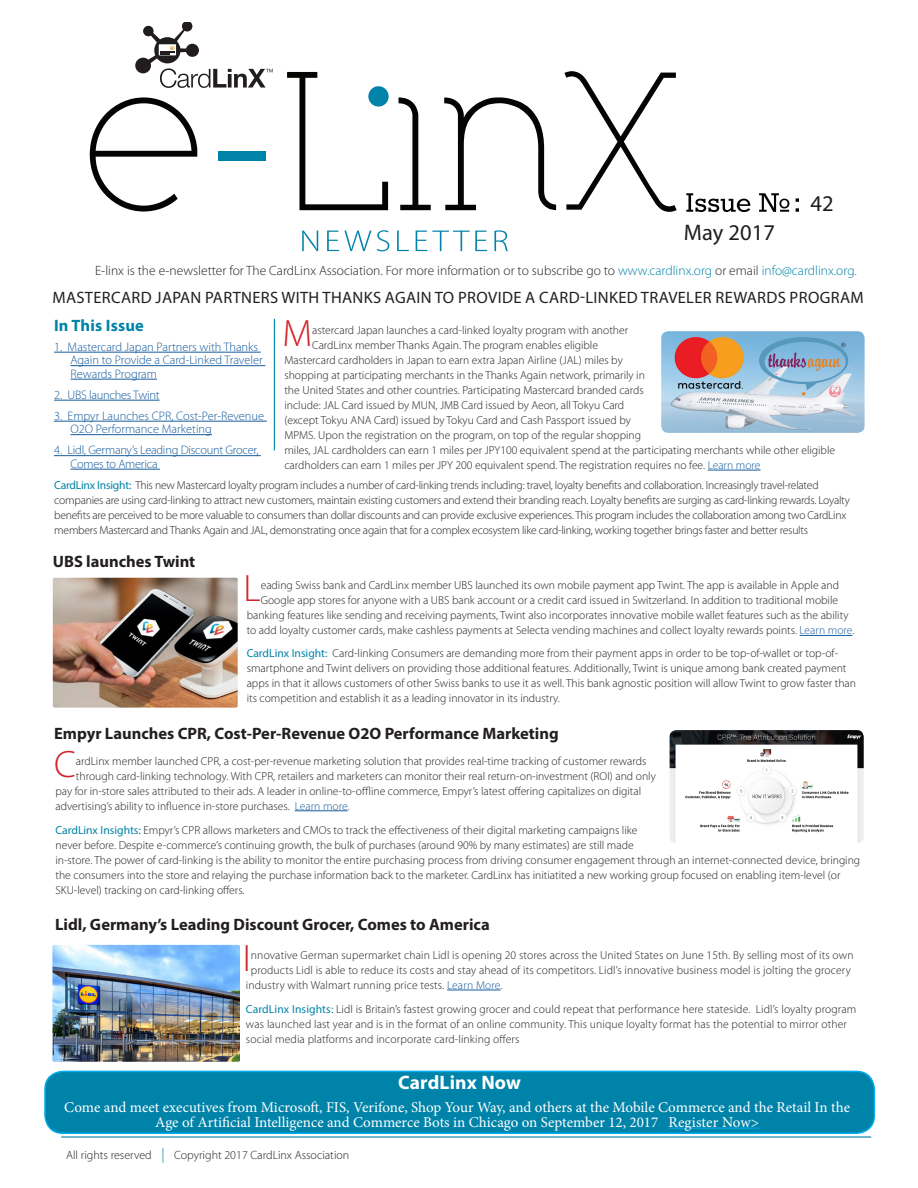
<style>
.page{position:relative;width:918px;height:1188px;background:#fff}
.page>*{position:absolute;margin:0;border:0;box-sizing:border-box;transform-origin:0 0}
.t1{font:300 38.25px "Myriad Pro";color:#d1232a}
.t2{font:22.5px "Myriad Pro";letter-spacing:.005em;color:#211d1e}
.t3{font:700 19.5px "Myriad Pro";letter-spacing:.01em;color:#fff}
.t4{font:700 16.5px "Myriad Pro";color:#231f20}
.t5{font:16.5px "Myriad Pro";letter-spacing:.02em;color:#231f20}
.t6{font:700 16.5px "Myriad Pro";letter-spacing:.01em;color:#0083a9}
.t7{font:15px/15px "Minion Pro";color:#fff;text-align:center}
.t8{font:300 13.5px "Myriad Pro";color:#231f20}
.t9{font:300 12.3px/13.5px "Myriad Pro";color:#175d9e}
.t10{font:300 12.3px/13.5px "Myriad Pro";letter-spacing:-.02em;color:#175d9e}
.t11{font:300 12px "Myriad Pro";color:#231f20}
.t12{font:300 11.7px/15px "Myriad Pro";color:#231f20}
.t13{font:300 11.7px/15px "Myriad Pro";letter-spacing:-.02em;color:#231f20}
.s1{color:#0083a9}
.s2{color:#175d9e}
.s3{font-weight:400;color:#0083a9}
.s4{font-size:15px;color:#0083a9}
</style>
<div class="page">
<hr style="left:708px;top:470px;width:53px;height:1px;background:#175d9e">
<hr style="left:447px;top:990px;width:54px;height:1px;background:#175d9e">
<hr style="left:800px;top:635px;width:52px;height:1px;background:#175d9e">
<hr style="left:61px;top:1136px;width:810px;height:2px;background:#0083a9">
<svg style="left:90px;top:97px;width:107px;height:115px"></svg>
<svg style="left:287px;top:72px;width:101px;height:138px"></svg>
<svg style="left:399px;top:97px;width:32px;height:113px"></svg>
<svg style="left:444px;top:97px;width:112px;height:113px"></svg>
<svg style="left:564px;top:71px;width:113px;height:141px"></svg>
<div style="left:368px;top:86px;width:21px;height:21px;background:#0083a9;border-radius:50%"></div>
<svg style="left:135px;top:23px;width:138px;height:65px"></svg>
<div style="left:218px;top:151px;width:48px;height:10px;background:#0083a9"></div>
<svg style="left:302px;top:231px;width:16px;height:20px"></svg>
<svg style="left:327px;top:230px;width:62px;height:21px"></svg>
<svg style="left:397px;top:231px;width:12px;height:20px"></svg>
<svg style="left:416px;top:231px;width:71px;height:20px"></svg>
<svg style="left:494px;top:230px;width:14px;height:21px"></svg>
<svg style="left:686px;top:193px;width:64px;height:19px"></svg>
<svg style="left:759px;top:193px;width:30px;height:19px"></svg>
<svg style="left:796px;top:208px;width:3px;height:4px"></svg>
<svg style="left:796px;top:198px;width:3px;height:4px"></svg>
<img style="left:661px;top:331px;width:204px;height:102px">
<hr style="left:274px;top:319px;width:1px;height:131px;background:#0083a9">
<hr style="left:54px;top:352px;width:207px;height:1px;background:#175d9e">
<hr style="left:70px;top:365px;width:195px;height:1px;background:#175d9e">
<hr style="left:70px;top:379px;width:87px;height:1px;background:#175d9e">
<hr style="left:54px;top:400px;width:106px;height:1px;background:#175d9e">
<hr style="left:54px;top:421px;width:213px;height:1px;background:#175d9e">
<hr style="left:70px;top:434px;width:142px;height:1px;background:#175d9e">
<hr style="left:54px;top:455px;width:207px;height:1px;background:#175d9e">
<hr style="left:70px;top:469px;width:90px;height:1px;background:#175d9e">
<hr style="left:295px;top:811px;width:53px;height:1px;background:#175d9e">
<div style="left:45px;top:1071px;width:829px;height:62px;background:#0083a9;border-radius:18px"></div>
<div style="left:44px;top:1071px;width:831px;height:63px;border:2px solid #00aeef;border-radius:18px"></div>
<hr style="left:669px;top:1128px;width:90px;height:1px;background:#00aeef">
<img style="left:53px;top:578px;width:185px;height:130px">
<img style="left:670px;top:730px;width:194px;height:113px">
<img style="left:52px;top:945px;width:188px;height:117px">
<h2 class="t2" style="left:684px;top:219px;width:93px">May 2017</h2>
<h2 class="t2" style="left:810px;top:190px;width:25px">42</h2>
<p class="t8" style="left:95px;top:263px;width:763px">E-linx is the e-newsletter for The CardLinx Association. For more information or to subscribe go to <span class="s1">www.cardlinx.org</span> or email <span class="s1">info@cardlinx.org.</span></p>
<h3 class="t5" style="left:53px;top:288px;width:813px">MASTERCARD JAPAN PARTNERS WITH THANKS AGAIN TO PROVIDE A CARD-LINKED TRAVELER REWARDS PROGRAM</h3>
<h1 class="t1" style="left:282px;top:310px;width:31px">M</h1>
<p class="t12" style="left:312px;top:322px;width:318px">astercard Japan launches a card-linked loyalty program with another</p>
<h3 class="t6" style="left:54px;top:315px;width:91px">In This Issue</h3>
<p class="t9" style="left:70px;top:340px;width:194px;text-indent:-16px">1. Mastercard Japan Partners with Thanks<br>Again to Provide a Card-Linked Traveler<br>Rewards Program</p>
<p class="t10" style="left:54px;top:388px;width:107px">2. UBS launches Twint</p>
<p class="t9" style="left:70px;top:409px;width:195px;text-indent:-16px">3. Empyr Launches CPR, Cost-Per-Revenue<br>O2O Performance Marketing</p>
<p class="t10" style="left:70px;top:443px;width:190px;text-indent:-16px">4. Lidl, Germany’s Leading Discount Grocer,<br>Comes to America</p>
<p class="t12" style="left:312px;top:337px;width:287px">CardLinx member Thanks Again. The program enables eligible</p>
<p class="t12" style="left:284px;top:352px;width:340px">Mastercard cardholders in Japan to earn extra Japan Airline (JAL) miles by</p>
<p class="t12" style="left:284px;top:367px;width:362px">shopping at participating merchants in the Thanks Again network, primarily in</p>
<p class="t12" style="left:284px;top:382px;width:361px">the United States and other countries. Participating Mastercard branded cards</p>
<p class="t12" style="left:284px;top:397px;width:341px">include: JAL Card issued by MUN, JMB Card issued by Aeon, all Tokyu Card</p>
<p class="t12" style="left:284px;top:412px;width:348px">(except Tokyu ANA Card) issued by Tokyu Card and Cash Passport issued by</p>
<p class="t12" style="left:284px;top:427px;width:358px">MPMS. Upon the registration on the program, on top of the regular shopping</p>
<p class="t12" style="left:284px;top:442px;width:552px">miles, JAL cardholders can earn 1 miles per JPY100 equivalent spend at the participating merchants while other eligible</p>
<p class="t12" style="left:284px;top:457px;width:478px">cardholders can earn 1 miles per JPY 200 equivalent spend. The registration requires no fee. <span class="s2">Learn more</span></p>
<p class="t13" style="left:54px;top:477px;width:797px"><span class="s3">CardLinx Insight:</span> This new Mastercard loyalty program includes a number of card-linking trends including: travel, loyalty benefits and collaboration. Increasingly travel-related companies are using card-linking to attract new customers, maintain existing customers and extend their branding reach. Loyalty benefits are surging as card-linking rewards. Loyalty benefits are perceived to be more valuable to consumers than dollar discounts and can provide exclusive experiences. This program includes the collaboration among two CardLinx members Mastercard and Thanks Again and JAL, demonstrating once again that for a complex ecosystem like card-linking, working together brings faster and better results</p>
<h3 class="t4" style="left:53px;top:550px;width:144px">UBS launches Twint</h3>
<h1 class="t1" style="left:244px;top:566px;width:19px">L</h1>
<p class="t12" style="left:247px;top:578px;width:609px;text-align:center">eading Swiss bank and CardLinx member UBS launched its own mobile payment app Twint. The app is available in Apple and Google app stores for anyone with a UBS bank account or a credit card issued in Switzerland. In addition to traditional mobile banking features like sending and receiving payments, Twint also incorporates innovative mobile wallet features such as the ability to add loyalty customer cards, make cashless payments at Selecta vending machines and collect loyalty rewards points. <span class="s2">Learn more</span>.</p>
<p class="t12" style="left:247px;top:645px;width:611px"><span class="s3">CardLinx Insight:</span> Card-linking Consumers are demanding more from their payment apps in order to be top-of-wallet or top-of&shy;smartphone and Twint delivers on providing those additional features. Additionally, Twint is unique among bank created payment apps in that it allows customers of other Swiss banks to use it as well. This bank agnostic position will allow Twint to grow faster than its competition and establish it as a leading innovator in its industry.</p>
<h3 class="t4" style="left:54px;top:723px;width:506px">Empyr Launches CPR, Cost-Per-Revenue O2O Performance Marketing</h3>
<h1 class="t1" style="left:54px;top:741px;width:23px">C</h1>
<p class="t12" style="left:76px;top:753px;width:572px">ardLinx member launched CPR, a cost-per-revenue marketing solution that provides real-time tracking of customer rewards</p>
<p class="t12" style="left:76px;top:768px;width:581px">through card-linking technology. With CPR, retailers and marketers can monitor their real return-on-investment (ROI) and only</p>
<p class="t12" style="left:55px;top:783px;width:587px">pay for in-store sales attributed to their ads. A leader in online-to-offline commerce, Empyr’s latest offering capitalizes on digital</p>
<p class="t12" style="left:55px;top:798px;width:296px">advertising’s ability to influence in-store purchases. <span class="s2">Learn more</span>.</p>
<p class="t12" style="left:55px;top:822px;width:806px"><span class="s3">CardLinx Insights:</span> Empyr’s CPR allows marketers and CMOs to track the effectiveness of their digital marketing campaigns like<br>never before. Despite e-commerce’s continuing growth, the bulk of purchases (around 90% by many estimates) are still made<br>in-store. The power of card-linking is the ability to monitor the entire purchasing process from driving consumer engagement through an internet-connected device, bringing the consumers into the store and relaying the purchase information back to the marketer. CardLinx has initiatited a new working group focused on enabling item-level (or SKU-level) tracking on card-linking offers.</p>
<h3 class="t4" style="left:55px;top:914px;width:436px">Lidl, Germany’s Leading Discount Grocer, Comes to America</h3>
<h1 class="t1" style="left:243px;top:935px;width:10px">I</h1>
<p class="t12" style="left:251px;top:947px;width:604px">nnovative German supermarket chain Lidl is opening 20 stores across the United States on June 15th. By selling most of its own</p>
<p class="t12" style="left:251px;top:962px;width:602px">products Lidl is able to reduce its costs and stay ahead of its competitors. Lidl’s innovative business model is jolting the grocery</p>
<p class="t12" style="left:246px;top:977px;width:258px">industry with Walmart running price tests. <span class="s2">Learn More</span>.</p>
<p class="t12" style="left:246px;top:1001px;width:612px"><span class="s3">CardLinx Insights:</span> Lidl is Britain’s fastest growing grocer and could repeat that performance here stateside. Lidl’s loyalty program was launched last year and is in the format of an online community. This unique loyalty format has the potential to mirror other social media platforms and incorporate card-linking offers</p>
<h3 class="t3" style="left:398px;top:1070px;width:124px">CardLinx Now</h3>
<p class="t7" style="left:64px;top:1099px;width:787px">Come and meet executives from Microsoft, FIS, Verifone, Shop Your Way, and others at the Mobile Commerce and the Retail In the<br>Age of Artificial Intelligence and Commerce Bots in Chicago on September 12, 2017 Register Now&gt;</p>
<p class="t11" style="left:66px;top:1148px;width:285px">All rights reserved <span class="s4">|</span> Copyright 2017 CardLinx Association</p>
</div>
